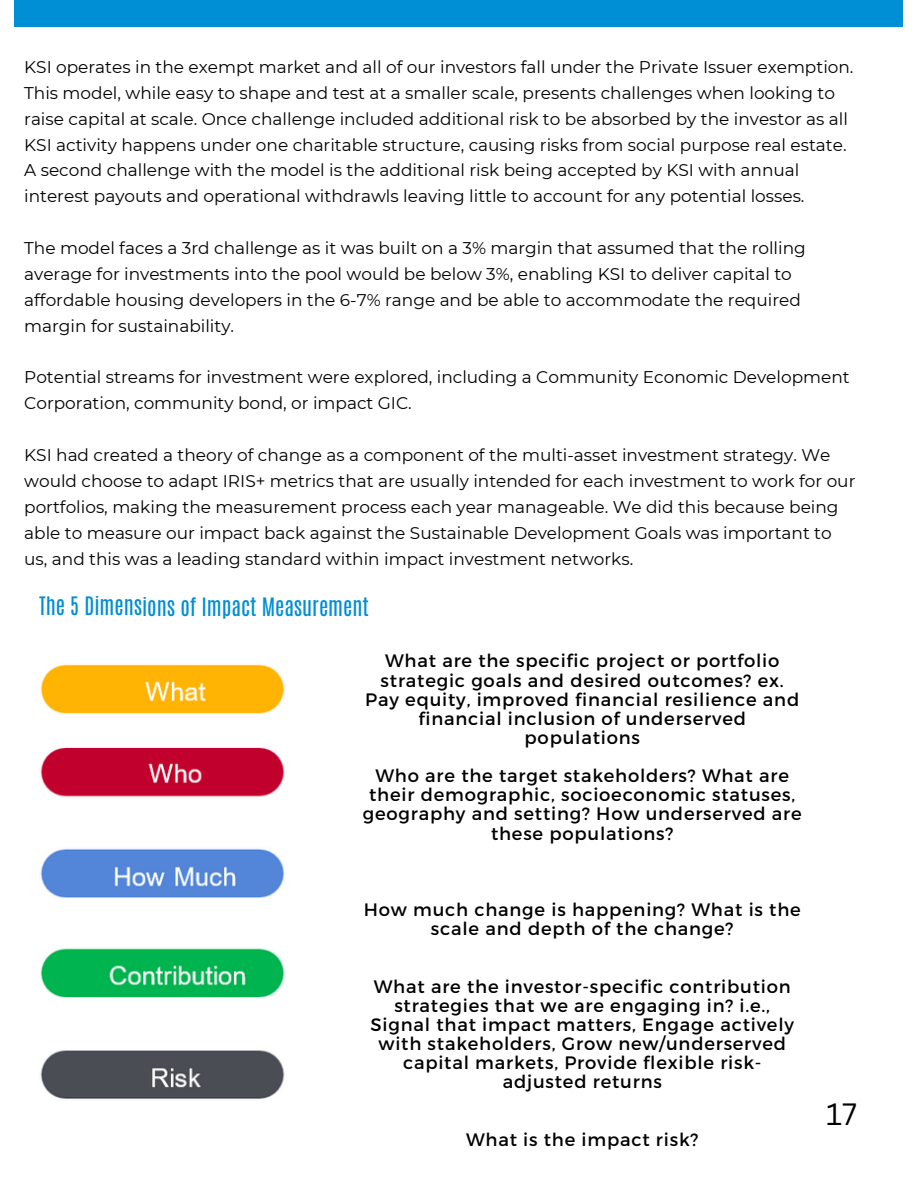
<style>
.page{position:relative;width:918px;height:1188px;background:#fff}
.page>*{position:absolute;margin:0;border:0;box-sizing:border-box;transform-origin:0 0}
.t1{font:30px "Canva Sans";color:#000}
.t2{font:21.15px "Antonio";letter-spacing:-.005em;color:#008ed4}
.t3{font:18px/19.2px "Montserrat";letter-spacing:.045em;color:#000;text-align:center}
.t4{font:16.95px/25.8px "Montserrat";color:#000}
</style>
<div class="page">
<div style="left:15px;top:0;width:888px;height:27px;background:#008ed4"></div>
<img style="left:40px;top:664px;width:245px;height:435px">
<p class="t4" style="left:24px;top:54px;width:831px">KSI operates in the exempt market and all of our investors fall under the Private Issuer exemption.<br>This model, while easy to shape and test at a smaller scale, presents challenges when looking to raise capital at scale. Once challenge included additional risk to be absorbed by the investor as all KSI activity happens under one charitable structure, causing risks from social purpose real estate.<br>A second challenge with the model is the additional risk being accepted by KSI with annual interest payouts and operational withdrawls leaving little to account for any potential losses.</p>
<p class="t4" style="left:24px;top:235px;width:783px">The model faces a 3rd challenge as it was built on a 3% margin that assumed that the rolling average for investments into the pool would be below 3%, enabling KSI to deliver capital to affordable housing developers in the 6-7% range and be able to accommodate the required margin for sustainability.</p>
<p class="t4" style="left:24px;top:364px;width:827px">Potential streams for investment were explored, including a Community Economic Development<br>Corporation, community bond, or impact GIC.</p>
<h2 class="t4" style="left:24px;top:442px;width:833px">KSI had created a theory of change as a component of the multi-asset investment strategy. We would choose to adapt IRIS+ metrics that are usually intended for each investment to work for our portfolios, making the measurement process each year manageable. We did this because being able to measure our impact back against the Sustainable Development Goals was important to us, and this was a leading standard within impact investment networks.</h2>
<p class="t2" style="left:39px;top:592px;width:331px">The 5 Dimensions of Impact Measurement</p>
<p class="t3" style="left:365px;top:651px;width:436px">What are the specific project or portfolio strategic goals and desired outcomes? ex.<br>Pay equity, improved financial resilience and financial inclusion of underserved populations</p>
<p class="t3" style="left:363px;top:765px;width:440px">Who are the target stakeholders? What are their demographic, socioeconomic statuses, geography and setting? How underserved are these populations?</p>
<p class="t3" style="left:364px;top:899px;width:439px">How much change is happening? What is the scale and depth of the change?</p>
<p class="t3" style="left:371px;top:976px;width:425px">What are the investor-specific contribution strategies that we are engaging in? i.e., Signal that impact matters, Engage actively with stakeholders, Grow new/underserved capital markets, Provide flexible risk&shy;adjusted returns</p>
<p class="t3" style="left:466px;top:1129px;width:234px">What is the impact risk?</p>
<h1 class="t1" style="left:826px;top:1093px;width:32px">17</h1>
</div>
